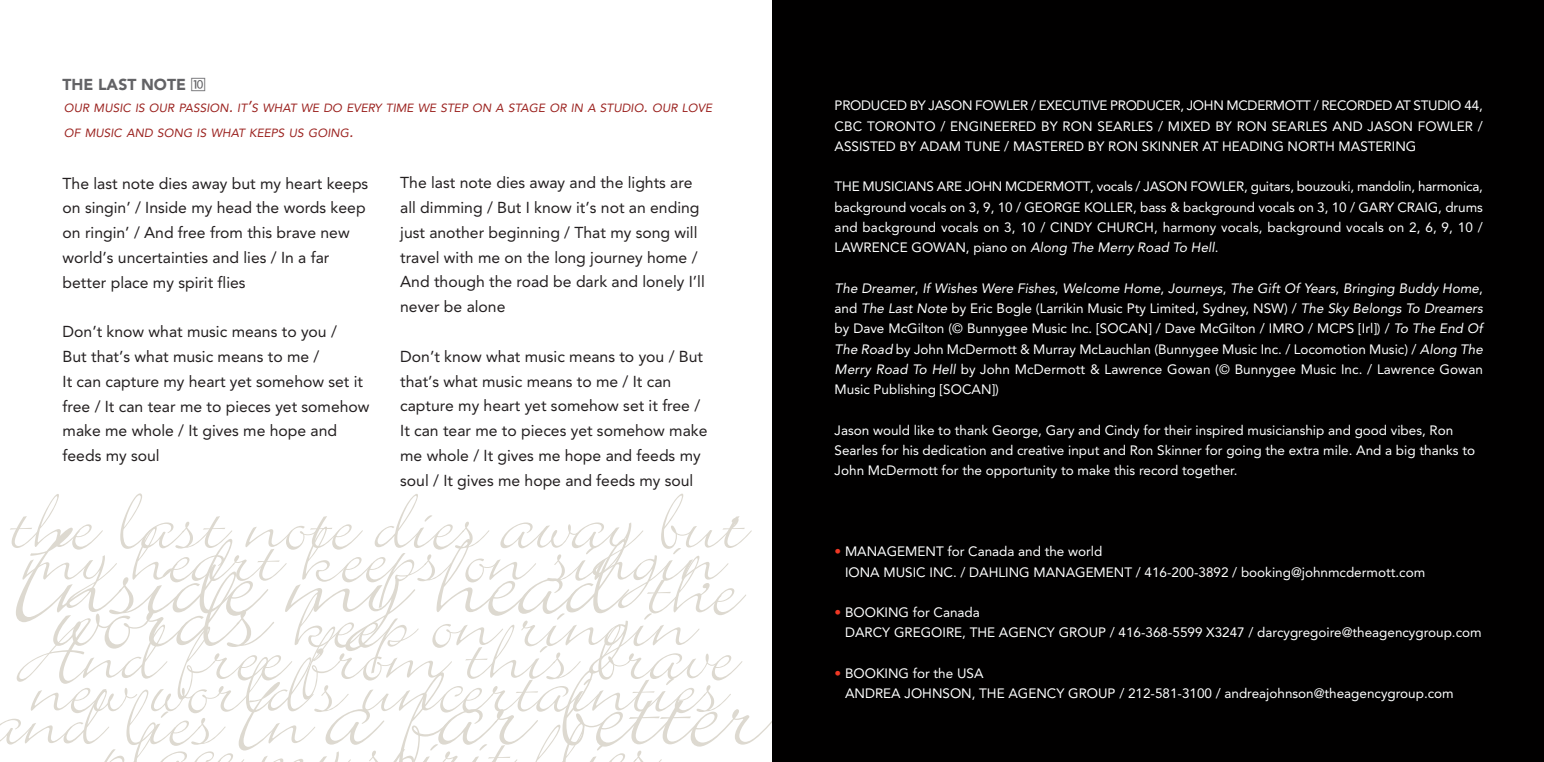
<style>
.page{position:relative;width:1544px;height:762px;background:#fff}
.page>*{position:absolute;margin:0;border:0;box-sizing:border-box;transform-origin:0 0}
.t1{font:139.5px "Bickley Script Plain";color:#ddd9d0}
.t2{font:101.25px "Bickley Script Plain";color:#ddd9d0}
.t3{font:15.75px/24.8px "Avenir";color:#231f20}
.t4{font:900 15.75px "Avenir";color:#636366}
.t5{font:13.5px/20.2px "Avenir";color:#fff}
.t6{font:11.7px/24.8px "Avenir";color:#9b221f}
.s1{font-family:"Number Box";font-weight:400}
.s2{font-size:15.75px}
.s3{font-size:108px}
.s4{font-size:139.5px}
.s5{font-size:101.25px}
.s6{color:#ef3824}
</style>
<div class="page">
<div style="left:772px;top:0;width:771px;height:761px;background:#010000"></div>
<p class="t4" style="left:63px;top:78px;width:145px">THE LAST NOTE <span class="s1">º</span></p>
<p class="t6" style="left:64px;top:97px;width:651px">OUR MUSIC IS OUR PASSION<span class="s2">.</span> IT<span class="s2">’</span>S WHAT WE DO EVERY TIME WE STEP ON A STAGE OR IN A STUDIO<span class="s2">.</span> OUR LOVE<br>OF MUSIC AND SONG IS WHAT KEEPS US GOING<span class="s2">.</span></p>
<p class="t3" style="left:63px;top:172px;width:307px">The last note dies away but my heart keeps on singin’ / Inside my head the words keep on ringin’ / And free from this brave new world’s uncertainties and lies / In a far better place my spirit flies</p>
<p class="t3" style="left:63px;top:321px;width:308px">Don’t know what music means to you /<br>But that’s what music means to me /<br>It can capture my heart yet somehow set it free / It can tear me to pieces yet somehow make me whole / It gives me hope and feeds my soul</p>
<p class="t3" style="left:400px;top:172px;width:306px">The last note dies away and the lights are all dimming / But I know it’s not an ending just another beginning / That my song will travel with me on the long journey home / And though the road be dark and lonely I’ll never be alone</p>
<p class="t3" style="left:400px;top:345px;width:309px">Don’t know what music means to you / But that’s what music means to me / It can capture my heart yet somehow set it free / It can tear me to pieces yet somehow make me whole / It gives me hope and feeds my soul / It gives me hope and feeds my soul</p>
<h2 class="t2" style="left:10px;top:453px;width:737px">the last note dies away but</h2>
<h2 class="t2" style="left:23px;top:486px;width:709px">my heart keeps on singin’</h2>
<h1 class="t1" style="left:16px;top:483px;width:724px">Inside my head <span class="s3">the</span></h1>
<h2 class="t2" style="left:52px;top:551px;width:651px"><span class="s4">words</span> keep on ringin’</h2>
<h2 class="t2" style="left:19px;top:584px;width:718px">And free from this brave</h2>
<h2 class="t2" style="left:31px;top:616px;width:695px">new world’s uncertainties</h2>
<h1 class="t1" style="left:-9px;top:614px;width:774px"><span class="s5">and lies In</span> a far better</h1>
<h2 class="t2" style="left:129px;top:682px;width:29px">l</h2>
<h2 class="t2" style="left:419px;top:682px;width:188px">i it fli</h2>
<p class="t5" style="left:834px;top:97px;width:650px;text-align:justify">PRODUCED BY JASON FOWLER / EXECUTIVE PRODUCER, JOHN MCDERMOTT / RECORDED AT STUDIO 44, CBC TORONTO / ENGINEERED BY RON SEARLES / MIXED BY RON SEARLES AND JASON FOWLER / ASSISTED BY ADAM TUNE / MASTERED BY RON SKINNER AT HEADING NORTH MASTERING</p>
<p class="t5" style="left:834px;top:178px;width:650px;text-align:justify">THE MUSICIANS ARE JOHN MCDERMOTT, vocals / JASON FOWLER, guitars, bouzouki, mandolin, harmonica, background vocals on 3, 9, 10 / GEORGE KOLLER, bass &amp; background vocals on 3, 10 / GARY CRAIG, drums and background vocals on 3, 10 / CINDY CHURCH, harmony vocals, background vocals on 2, 6, 9, 10 / LAWRENCE GOWAN, piano on Along The Merry Road To Hell.</p>
<p class="t5" style="left:834px;top:279px;width:651px">The Dreamer, If Wishes Were Fishes, Welcome Home, Journeys, The Gift Of Years, Bringing Buddy Home, and The Last Note by Eric Bogle (Larrikin Music Pty Limited, Sydney, NSW) / The Sky Belongs To Dreamers by Dave McGilton (© Bunnygee Music Inc. [SOCAN] / Dave McGilton / IMRO / MCPS [Irl]) / To The End Of The Road by John McDermott &amp; Murray McLauchlan (Bunnygee Music Inc. / Locomotion Music) / Along The Merry Road To Hell by John McDermott &amp; Lawrence Gowan (© Bunnygee Music Inc. / Lawrence Gowan Music Publishing [SOCAN])</p>
<p class="t5" style="left:834px;top:421px;width:642px">Jason would like to thank George, Gary and Cindy for their inspired musicianship and good vibes, Ron<br>Searles for his dedication and creative input and Ron Skinner for going the extra mile. And a big thanks to<br>John McDermott for the opportunity to make this record together.</p>
<p class="t5" style="left:845px;top:542px;width:581px;text-indent:-10px"><span class="s6">•</span> MANAGEMENT for Canada and the world<br>IONA MUSIC INC. / DAHLING MANAGEMENT / 416-200-3892 / booking@johnmcdermott.com</p>
<p class="t5" style="left:845px;top:603px;width:638px;text-indent:-10px"><span class="s6">•</span> BOOKING for Canada<br>DARCY GREGOIRE, THE AGENCY GROUP / 416-368-5599 X3247 / darcygregoire@theagencygroup.com</p>
<p class="t5" style="left:845px;top:664px;width:610px;text-indent:-10px"><span class="s6">•</span> BOOKING for the USA<br>ANDREA JOHNSON, THE AGENCY GROUP / 212-581-3100 / andreajohnson@theagencygroup.com</p>
</div>
